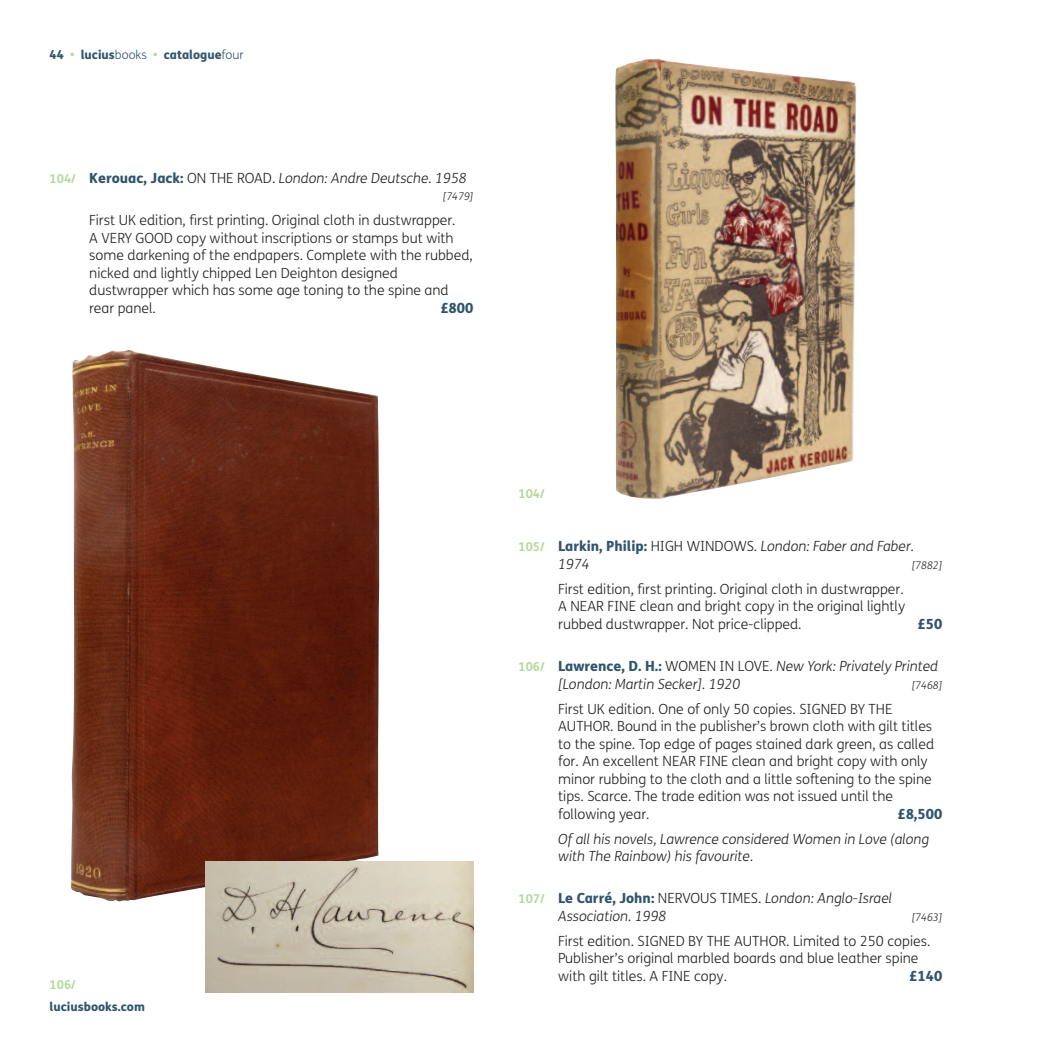
<style>
.page{position:relative;width:1042px;height:1042px;background:#fff}
.page>*{position:absolute;margin:0;border:0;box-sizing:border-box;transform-origin:0 0}
.t1{font:300 14px/17.5px "FS Me";color:#231f20}
.t2{font:italic 300 14px/17.5px "FS Me";color:#231f20}
.t3{font:800 14px "FS Me";color:#30556d}
.t4{font:800 12.25px "FS Me";color:#30556d}
.t5{font:700 12.25px "FS Me";color:#b4d99b}
.t6{font:italic 300 10.5px "FS Me";color:#231f20}
.s1{color:#b4d99b}
.s2{font-weight:300}
.s3{font-weight:700;font-style:normal;font-size:12.25px;color:#b4d99b}
.s4{font-weight:800;font-style:normal;color:#30556d}
.s5{font-style:normal}
</style>
<div class="page">
<img style="left:615px;top:59px;width:241px;height:440px">
<img style="left:71px;top:350px;width:308px;height:551px">
<img style="left:206px;top:861px;width:268px;height:131px">
<p class="t4" style="left:50px;top:50px;width:196px">44 <span class="s1">•</span> lucius<span class="s2">books</span> <span class="s1">•</span> catalogue<span class="s2">four</span></p>
<p class="t2" style="left:50px;top:171px;width:419px"><span class="s3">104/</span> <span class="s4">Kerouac, Jack:</span> <span class="s5">ON THE ROAD.</span> London: Andre Deutsche. 1958</p>
<p class="t6" style="left:443px;top:193px;width:32px">[7479]</p>
<p class="t1" style="left:89px;top:213px;width:385px">First UK edition, first printing. Original cloth in dustwrapper.<br>A VERY GOOD copy without inscriptions or stamps but with some darkening of the endpapers. Complete with the rubbed, nicked and lightly chipped Len Deighton designed dustwrapper which has some age toning to the spine and rear panel.</p>
<p class="t3" style="left:440px;top:303px;width:34px">£800</p>
<p class="t5" style="left:50px;top:980px;width:28px">106/</p>
<p class="t4" style="left:50px;top:1002px;width:97px">luciusbooks.com</p>
<p class="t5" style="left:518px;top:489px;width:28px">104/</p>
<p class="t2" style="left:558px;top:539px;width:357px;text-indent:-40px"><span class="s3">105/</span> <span class="s4">Larkin, Philip:</span> <span class="s5">HIGH WINDOWS.</span> London: Faber and Faber.<br>1974</p>
<p class="t6" style="left:912px;top:561px;width:32px">[7882]</p>
<p class="t1" style="left:558px;top:581px;width:348px;text-align:justify">First edition, first printing. Original cloth in dustwrapper.<br>A NEAR FINE clean and bright copy in the original lightly rubbed dustwrapper. Not price-clipped.</p>
<p class="t3" style="left:917px;top:619px;width:26px">£50</p>
<p class="t2" style="left:558px;top:659px;width:381px;text-indent:-40px"><span class="s3">106/</span> <span class="s4">Lawrence, D. H.:</span> <span class="s5">WOMEN IN LOVE.</span> New York: Privately Printed [London: Martin Secker]. 1920</p>
<p class="t6" style="left:912px;top:681px;width:32px">[7468]</p>
<p class="t1" style="left:558px;top:701px;width:377px">First UK edition. One of only 50 copies. SIGNED BY THE AUTHOR. Bound in the publisher’s brown cloth with gilt titles to the spine. Top edge of pages stained dark green, as called for. An excellent NEAR FINE clean and bright copy with only minor rubbing to the cloth and a little softening to the spine tips. Scarce. The trade edition was not issued until the following year.</p>
<p class="t3" style="left:897px;top:808px;width:46px">£8,500</p>
<p class="t2" style="left:558px;top:831px;width:373px">Of all his novels, Lawrence considered Women in Love (along with The Rainbow) his favourite.</p>
<p class="t2" style="left:558px;top:891px;width:335px;text-indent:-40px"><span class="s3">107/</span> <span class="s4">Le Carré, John:</span> <span class="s5">NERVOUS TIMES.</span> London: Anglo-Israel<br>Association. 1998</p>
<p class="t6" style="left:912px;top:913px;width:32px">[7463]</p>
<p class="t1" style="left:558px;top:933px;width:374px">First edition. SIGNED BY THE AUTHOR. Limited to 250 copies.<br>Publisher’s original marbled boards and blue leather spine with gilt titles. A FINE copy.</p>
<p class="t3" style="left:909px;top:970px;width:34px">£140</p>
</div>
